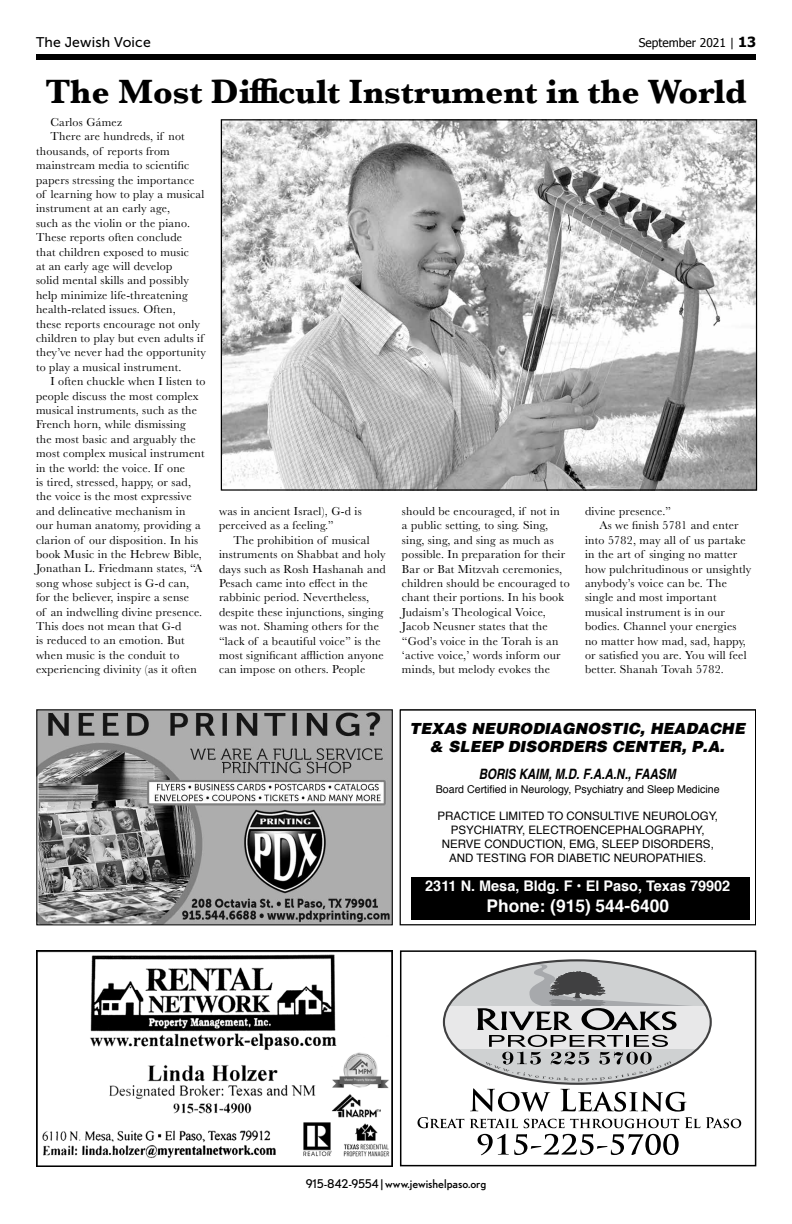
<style>
.page{position:relative;width:792px;height:1224px;background:#fff}
.page>*{position:absolute;margin:0;border:0;box-sizing:border-box;transform-origin:0 0}
.t1{font:700 35px "Baskerville";color:#000}
.t2{font:700 17.5px "Helvetica";color:#fff}
.t3{font:italic 900 15.4px/18.5px "Helvetica";color:#000;text-align:center}
.t4{font:700 14.6px "Helvetica";color:#fff}
.t5{font:italic 700 condensed 14.3px "Helvetica";color:#000}
.t6{font:14px "Museo Sans 500";letter-spacing:.01em;color:#000}
.t7{font:12px/14.4px "Baskerville";letter-spacing:.02em;color:#000}
.t8{font:12px "Nobel";color:#000}
.t9{font:12px "Tahoma";color:#000}
.t10{font:11.6px/14px "Helvetica";color:#000;text-align:center}
.t11{font:10.7px "Helvetica";color:#000}
.s1{font-weight:700;font-size:14px}
</style>
<div class="page">
<div style="left:36px;top:54px;width:720px;height:5px;background:#000"></div>
<img style="left:36px;top:950px;width:356px;height:216px">
<svg style="left:418px;top:1117px;width:46px;height:11px"></svg>
<svg style="left:706px;top:1117px;width:35px;height:11px"></svg>
<svg style="left:470px;top:1088px;width:230px;height:40px"></svg>
<svg style="left:478px;top:1134px;width:201px;height:21px"></svg>
<svg style="left:444px;top:960px;width:267px;height:124px"></svg>
<svg style="left:444px;top:1007px;width:267px;height:42px;fill:#e8e8e9"></svg>
<svg style="left:477px;top:964px;width:230px;height:117px"></svg>
<div style="left:400px;top:950px;width:356px;height:216px;border:2px solid #000"></div>
<img style="left:38px;top:711px;width:353px;height:212px">
<div style="left:411px;top:877px;width:339px;height:43px;background:#000"></div>
<div style="left:400px;top:709px;width:356px;height:216px;border:1px solid #000"></div>
<img style="left:223px;top:121px;width:532px;height:368px">
<p class="t6" style="left:36px;top:34px;width:116px">The Jewish Voice</p>
<p class="t9" style="left:639px;top:34px;width:119px">September 2021 | <span class="s1">13</span></p>
<h1 class="t1" style="left:45px;top:68px;width:703px">The Most Difficult Instrument in the World</h1>
<p class="t7" style="left:50px;top:115px;width:73px">Carlos Gámez</p>
<p class="t7" style="left:50px;top:129px;width:136px">There are hundreds, if not</p>
<p class="t7" style="left:36px;top:144px;width:135px">thousands, of reports from</p>
<p class="t7" style="left:36px;top:158px;width:155px">mainstream media to scientific</p>
<p class="t7" style="left:36px;top:173px;width:160px">papers stressing the importance</p>
<p class="t7" style="left:36px;top:187px;width:170px">of learning how to play a musical</p>
<p class="t7" style="left:36px;top:201px;width:136px">instrument at an early age,</p>
<p class="t7" style="left:36px;top:216px;width:156px">such as the violin or the piano.</p>
<p class="t7" style="left:36px;top:230px;width:148px">These reports often conclude</p>
<p class="t7" style="left:36px;top:245px;width:155px">that children exposed to music</p>
<p class="t7" style="left:36px;top:259px;width:138px">at an early age will develop</p>
<p class="t7" style="left:36px;top:273px;width:155px">solid mental skills and possibly</p>
<p class="t7" style="left:36px;top:288px;width:153px">help minimize life-threatening</p>
<p class="t7" style="left:36px;top:302px;width:141px">health-related issues. Often,</p>
<p class="t7" style="left:36px;top:317px;width:166px">these reports encourage not only</p>
<p class="t7" style="left:36px;top:331px;width:169px">children to play but even adults if</p>
<p class="t7" style="left:36px;top:345px;width:171px">they’ve never had the opportunity</p>
<p class="t7" style="left:36px;top:360px;width:147px">to play a musical instrument.</p>
<p class="t7" style="left:50px;top:374px;width:157px">I often chuckle when I listen to</p>
<p class="t7" style="left:36px;top:389px;width:164px">people discuss the most complex</p>
<p class="t7" style="left:36px;top:403px;width:163px">musical instruments, such as the</p>
<p class="t7" style="left:36px;top:417px;width:151px">French horn, while dismissing</p>
<p class="t7" style="left:36px;top:432px;width:161px">the most basic and arguably the</p>
<p class="t7" style="left:36px;top:446px;width:170px">most complex musical instrument</p>
<p class="t7" style="left:36px;top:461px;width:151px">in the world: the voice. If one</p>
<p class="t7" style="left:36px;top:475px;width:157px">is tired, stressed, happy, or sad,</p>
<p class="t7" style="left:36px;top:489px;width:157px">the voice is the most expressive</p>
<p class="t7" style="left:36px;top:504px;width:151px">and delineative mechanism in</p>
<p class="t7" style="left:36px;top:518px;width:166px">our human anatomy, providing a</p>
<p class="t7" style="left:36px;top:533px;width:164px">clarion of our disposition. In his</p>
<p class="t7" style="left:36px;top:547px;width:167px">book Music in the Hebrew Bible,</p>
<p class="t7" style="left:36px;top:561px;width:168px">Jonathan L. Friedmann states, “A</p>
<p class="t7" style="left:36px;top:576px;width:155px">song whose subject is G-d can,</p>
<p class="t7" style="left:36px;top:590px;width:155px">for the believer, inspire a sense</p>
<p class="t7" style="left:36px;top:605px;width:168px">of an indwelling divine presence.</p>
<p class="t7" style="left:36px;top:619px;width:147px">This does not mean that G-d</p>
<p class="t7" style="left:36px;top:633px;width:150px">is reduced to an emotion. But</p>
<p class="t7" style="left:36px;top:648px;width:145px">when music is the conduit to</p>
<p class="t7" style="left:36px;top:662px;width:162px">experiencing divinity (as it often</p>
<p class="t7" style="left:219px;top:504px;width:144px">was in ancient Israel), G-d is perceived as a feeling.”</p>
<p class="t7" style="left:219px;top:533px;width:168px;text-indent:14px">The prohibition of musical instruments on Shabbat and holy days such as Rosh Hashanah and<br>Pesach came into effect in the rabbinic period. Nevertheless, despite these injunctions, singing was not. Shaming others for the “lack of a beautiful voice” is the most significant affliction anyone can impose on others. People</p>
<p class="t7" style="left:402px;top:504px;width:169px">should be encouraged, if not in<br>a public setting, to sing. Sing, sing, sing, and sing as much as possible. In preparation for their<br>Bar or Bat Mitzvah ceremonies, children should be encouraged to chant their portions. In his book<br>Judaism’s Theological Voice,<br>Jacob Neusner states that the “God’s voice in the Torah is an ‘active voice,’ words inform our minds, but melody evokes the</p>
<p class="t7" style="left:585px;top:504px;width:88px">divine presence.”</p>
<p class="t7" style="left:599px;top:518px;width:141px">As we finish 5781 and enter</p>
<p class="t7" style="left:585px;top:533px;width:162px">into 5782, may all of us partake</p>
<p class="t7" style="left:585px;top:547px;width:154px">in the art of singing no matter</p>
<p class="t7" style="left:585px;top:562px;width:168px">how pulchritudinous or unsightly</p>
<p class="t7" style="left:585px;top:576px;width:143px">anybody’s voice can be. The</p>
<p class="t7" style="left:585px;top:590px;width:133px">single and most important</p>
<p class="t7" style="left:585px;top:605px;width:142px">musical instrument is in our</p>
<p class="t7" style="left:585px;top:619px;width:153px">bodies. Channel your energies</p>
<p class="t7" style="left:585px;top:634px;width:162px">no matter how mad, sad, happy,</p>
<p class="t7" style="left:585px;top:648px;width:163px">or satisfied you are. You will feel</p>
<p class="t7" style="left:585px;top:662px;width:140px">better. Shanah Tovah 5782.</p>
<p class="t3" style="left:410px;top:719px;width:337px">TEXAS NEURODIAGNOSTIC, HEADACHE &amp; SLEEP DISORDERS CENTER, P.A.</p>
<p class="t5" style="left:479px;top:764px;width:198px">BORIS KAIM, M.D. F.A.A.N., FAASM</p>
<p class="t11" style="left:436px;top:781px;width:285px">Board Certified in Neurology, Psychiatry and Sleep Medicine</p>
<p class="t10" style="left:437px;top:810px;width:282px">PRACTICE LIMITED TO CONSULTIVE NEUROLOGY, PSYCHIATRY, ELECTROENCEPHALOGRAPHY, NERVE CONDUCTION, EMG, SLEEP DISORDERS, AND TESTING FOR DIABETIC NEUROPATHIES.</p>
<p class="t4" style="left:425px;top:874px;width:307px">2311 N. Mesa, Bldg. F • El Paso, Texas 79902</p>
<h2 class="t2" style="left:487px;top:892px;width:184px">Phone: (915) 544-6400</h2>
<p class="t8" style="left:306px;top:1177px;width:182px">915-842-9554 | www.jewishelpaso.org</p>
</div>
